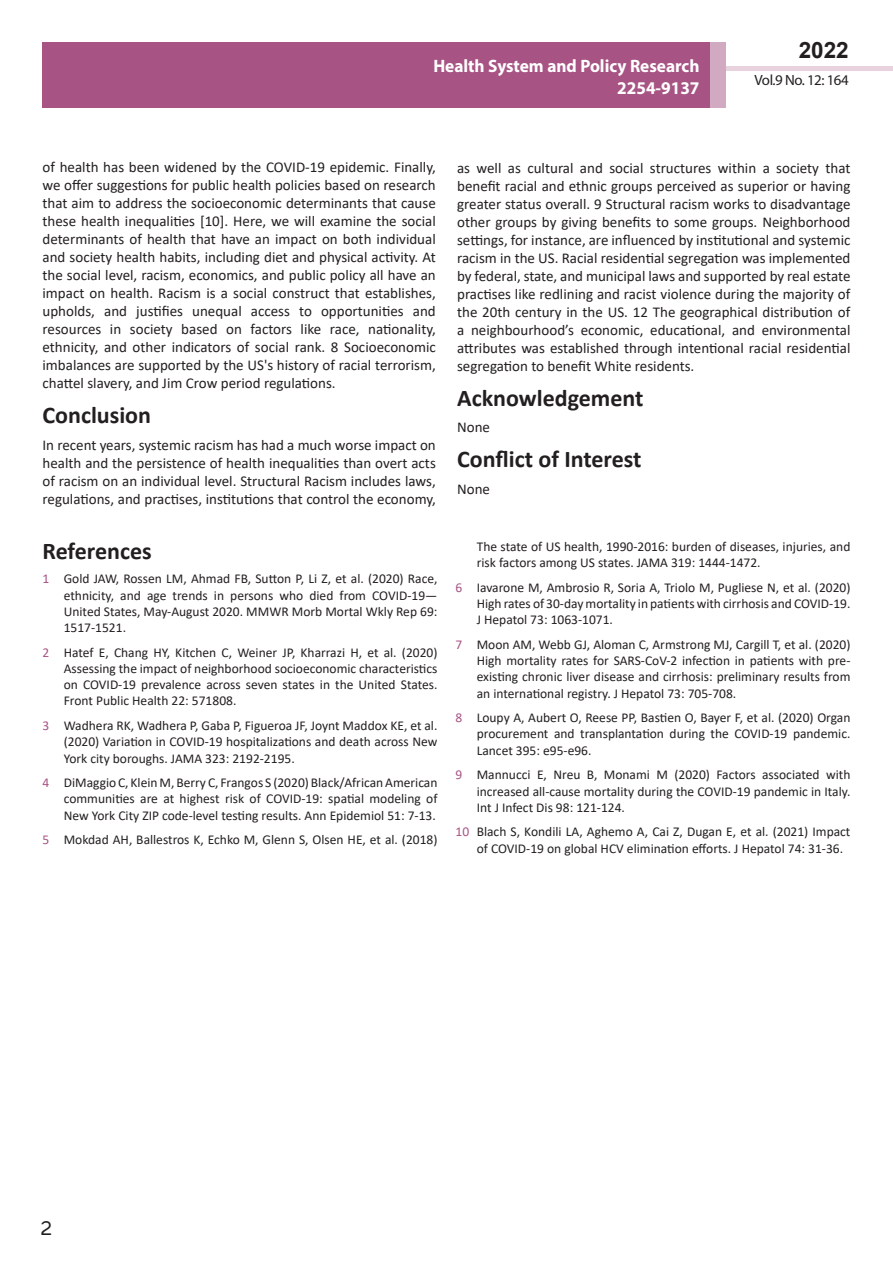
<style>
.page{position:relative;width:893px;height:1263px;background:#fff}
.page>*{position:absolute;margin:0;border:0;box-sizing:border-box;transform-origin:0 0}
.t1{font:25.5px "Tunga";color:#231f20}
.side-heading{font:700 24px "Calibri";color:#231f20}
.t2{font:700 22.5px "Arial";color:#231f20}
.t3{font:700 18px/21.6px "Myriad Pro";color:#fff;text-align:right;scale:.96 1}
.body_text{font:15px/18px "Calibri";color:#231f20;text-align:justify}
.t4{font:14.85px "Myriad Pro";letter-spacing:-.03em;color:#231f20}
.t5{font:13.5px/16.2px "Calibri";color:#231f20;text-align:justify}
.s1{color:#a75484}
</style>
<div class="page">
<div style="left:722px;top:66px;width:171px;height:5px;background:#e7d2de"></div>
<div style="left:43px;top:42px;width:682px;height:66px;background:#a75484"></div>
<div style="left:710px;top:42px;width:15px;height:66px;background:#d1a9c1"></div>
<h3 class="t3" style="left:433px;top:55px;width:279px">Health System and Policy Research<br>2254-9137</h3>
<h3 class="t2" style="left:799px;top:35px;width:52px">2022</h3>
<p class="t4" style="left:755px;top:71px;width:96px">Vol.9 No. 12: 164</p>
<p class="body_text" style="left:43px;top:158px;width:395px">of health has been widened by the COVID-19 epidemic. Finally, we offer suggestions for public health policies based on research that aim to address the socioeconomic determinants that cause these health inequalities [10]. Here, we will examine the social determinants of health that have an impact on both individual and society health habits, including diet and physical activity. At the social level, racism, economics, and public policy all have an impact on health. Racism is a social construct that establishes, upholds, and justifies unequal access to opportunities and resources in society based on factors like race, nationality, ethnicity, and other indicators of social rank. 8 Socioeconomic imbalances are supported by the US's history of racial terrorism, chattel slavery, and Jim Crow period regulations.</p>
<p class="side-heading" style="left:43px;top:398px;width:110px">Conclusion</p>
<p class="body_text" style="left:43px;top:435px;width:395px">In recent years, systemic racism has had a much worse impact on health and the persistence of health inequalities than overt acts of racism on an individual level. Structural Racism includes laws, regulations, and practises, institutions that control the economy,</p>
<p class="side-heading" style="left:43px;top:534px;width:111px">References</p>
<p class="t5" style="left:64px;top:570px;width:375px;text-indent:-21px"><span class="s1">1</span> Gold JAW, Rossen LM, Ahmad FB, Sutton P, Li Z, et al. (2020) Race, ethnicity, and age trends in persons who died from COVID‐19— United States, May‐August 2020. MMWR Morb Mortal Wkly Rep 69:<br>1517-1521.</p>
<p class="t5" style="left:64px;top:644px;width:375px;text-indent:-21px"><span class="s1">2</span> Hatef E, Chang HY, Kitchen C, Weiner JP, Kharrazi H, et al. (2020)<br>Assessing the impact of neighborhood socioeconomic characteristics on COVID‐19 prevalence across seven states in the United States.<br>Front Public Health 22: 571808.</p>
<p class="t5" style="left:64px;top:717px;width:375px;text-indent:-21px"><span class="s1">3</span> Wadhera RK, Wadhera P, Gaba P, Figueroa JF, Joynt Maddox KE, et al. (2020) Variation in COVID‐19 hospitalizations and death across New York city boroughs. JAMA 323: 2192‐2195.</p>
<p class="t5" style="left:64px;top:774px;width:375px;text-indent:-21px"><span class="s1">4</span> DiMaggio C, Klein M, Berry C, Frangos S (2020) Black/African American communities are at highest risk of COVID‐19: spatial modeling of New York City ZIP code‐level testing results. Ann Epidemiol 51: 7‐13.</p>
<p class="t5" style="left:43px;top:831px;width:396px"><span class="s1">5</span> Mokdad AH, Ballestros K, Echko M, Glenn S, Olsen HE, et al. (2018)</p>
<p class="body_text" style="left:457px;top:158px;width:395px">as well as cultural and social structures within a society that benefit racial and ethnic groups perceived as superior or having greater status overall. 9 Structural racism works to disadvantage other groups by giving benefits to some groups. Neighborhood settings, for instance, are influenced by institutional and systemic racism in the US. Racial residential segregation was implemented by federal, state, and municipal laws and supported by real estate practises like redlining and racist violence during the majority of the 20th century in the US. 12 The geographical distribution of a neighbourhood’s economic, educational, and environmental attributes was established through intentional racial residential segregation to benefit White residents.</p>
<p class="side-heading" style="left:457px;top:381px;width:188px">Acknowledgement</p>
<p class="body_text" style="left:457px;top:418px;width:34px">None</p>
<p class="side-heading" style="left:457px;top:442px;width:186px">Conflict of Interest</p>
<p class="body_text" style="left:457px;top:479px;width:34px">None</p>
<p class="t5" style="left:477px;top:538px;width:375px">The state of US health, 1990‐2016: burden of diseases, injuries, and risk factors among US states. JAMA 319: 1444‐1472.</p>
<p class="t5" style="left:477px;top:579px;width:375px;text-indent:-21px"><span class="s1">6</span> Iavarone M, Ambrosio R, Soria A, Triolo M, Pugliese N, et al. (2020)<br>High rates of 30‐day mortality in patients with cirrhosis and COVID‐19.<br>J Hepatol 73: 1063-1071.</p>
<p class="t5" style="left:477px;top:636px;width:375px;text-indent:-21px"><span class="s1">7</span> Moon AM, Webb GJ, Aloman C, Armstrong MJ, Cargill T, et al. (2020)<br>High mortality rates for SARS‐CoV‐2 infection in patients with pre‐ existing chronic liver disease and cirrhosis: preliminary results from an international registry. J Hepatol 73: 705‐708.</p>
<p class="t5" style="left:477px;top:709px;width:375px;text-indent:-21px"><span class="s1">8</span> Loupy A, Aubert O, Reese PP, Bastien O, Bayer F, et al. (2020) Organ procurement and transplantation during the COVID‐19 pandemic.<br>Lancet 395: e95‐e96.</p>
<p class="t5" style="left:477px;top:766px;width:375px;text-indent:-21px"><span class="s1">9</span> Mannucci E, Nreu B, Monami M (2020) Factors associated with increased all‐cause mortality during the COVID‐19 pandemic in Italy.<br>Int J Infect Dis 98: 121‐124.</p>
<p class="t5" style="left:477px;top:823px;width:375px;text-indent:-21px"><span class="s1">10</span> Blach S, Kondili LA, Aghemo A, Cai Z, Dugan E, et al. (2021) Impact of COVID‐19 on global HCV elimination efforts. J Hepatol 74: 31‐36.</p>
<h1 class="t1" style="left:41px;top:1211px;width:13px">2</h1>
</div>
